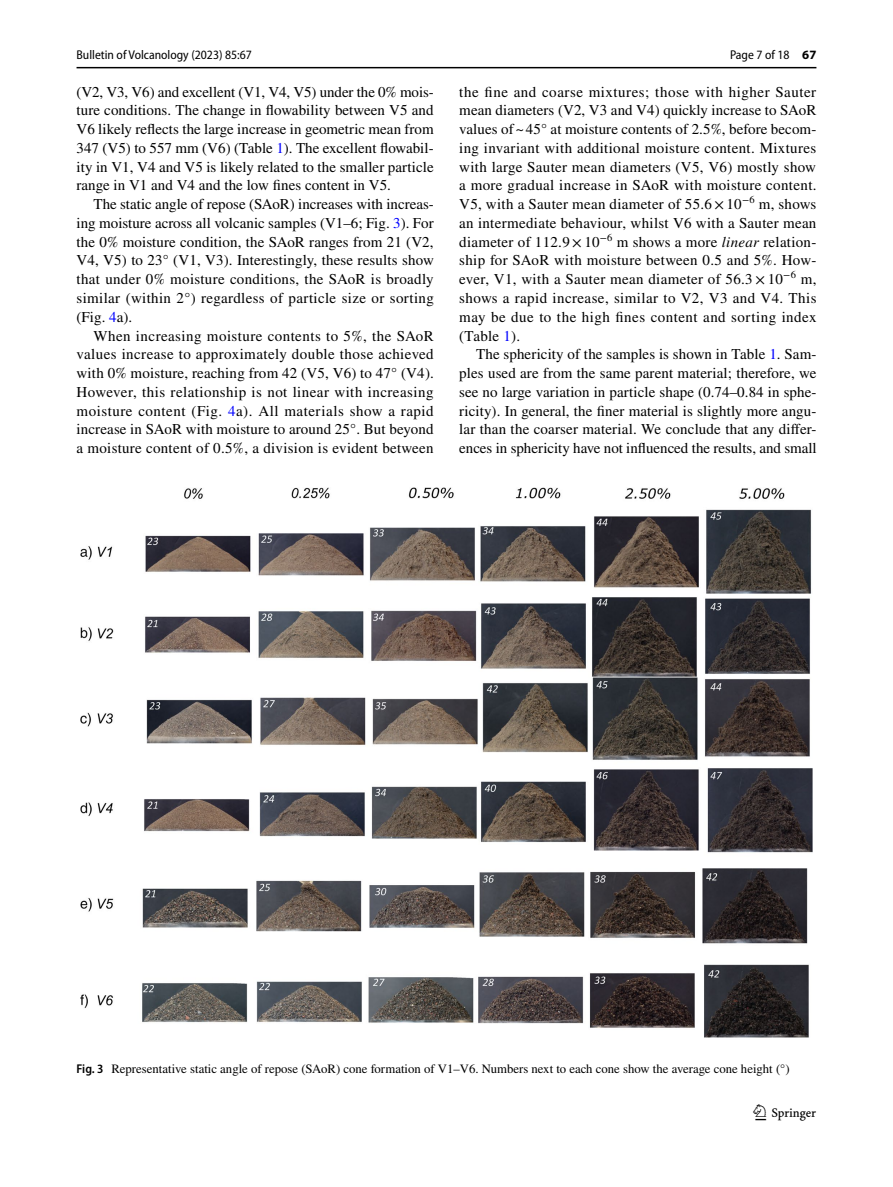
<style>
.page{position:relative;width:893px;height:1187px;background:#fff}
.page>*{position:absolute;margin:0;border:0;box-sizing:border-box;transform-origin:0 0}
.t1{font:22.5px "Springnew Regular 3";color:#000}
.t2{font:15px/18.8px "STIX";letter-spacing:.02em;color:#000;text-align:justify}
.t3{font:12.75px "STIX";color:#000}
.t4{font:semi-condensed 12.75px "Myriad Pro";color:#000}
.s1{color:#00f}
.s2{font-weight:700;font-stretch:normal}
.s3{font-style:italic}
.s4{font-family:"Myriad Pro";font-weight:600;font-stretch:semi-condensed}
</style>
<div class="page">
<hr style="left:77px;top:67px;width:739px;height:1px;background:#000">
<img style="left:81px;top:487px;width:731px;height:550px">
<p class="t4" style="left:77px;top:48px;width:177px">Bulletin of Volcanology (2023) 85:67</p>
<p class="t2" style="left:77px;top:83px;width:359px">(V2, V3, V6) and excellent (V1, V4, V5) under the 0% mois&shy;ture conditions. The change in flowability between V5 and V6 likely reflects the large increase in geometric mean from 347 (V5) to 557 mm (V6) (Table <span class="s1">1</span>). The excellent flowabil&shy;ity in V1, V4 and V5 is likely related to the smaller particle range in V1 and V4 and the low fines content in V5.</p>
<p class="t2" style="left:77px;top:196px;width:359px;text-indent:17px">The static angle of repose (SAoR) increases with increas&shy;ing moisture across all volcanic samples (V1–6; Fig. <span class="s1">3</span>). For the 0% moisture condition, the SAoR ranges from 21 (V2, V4, V5) to 23° (V1, V3). Interestingly, these results show that under 0% moisture conditions, the SAoR is broadly similar (within 2°) regardless of particle size or sorting (Fig. <span class="s1">4</span>a).</p>
<p class="t2" style="left:77px;top:327px;width:359px;text-indent:17px">When increasing moisture contents to 5%, the SAoR values increase to approximately double those achieved with 0% moisture, reaching from 42 (V5, V6) to 47° (V4).<br>However, this relationship is not linear with increasing moisture content (Fig. <span class="s1">4</span>a). All materials show a rapid increase in SAoR with moisture to around 25°. But beyond a moisture content of 0.5%, a division is evident between</p>
<p class="t4" style="left:730px;top:48px;width:88px">Page 7 of 18 <span class="s2">67</span></p>
<p class="t2" style="left:459px;top:83px;width:359px">the fine and coarse mixtures; those with higher Sauter mean diameters (V2, V3 and V4) quickly increase to SAoR values of ~45° at moisture contents of 2.5%, before becom&shy;ing invariant with additional moisture content. Mixtures with large Sauter mean diameters (V5, V6) mostly show a more gradual increase in SAoR with moisture content.<br>V5, with a Sauter mean diameter of 55.6 × -10<sup>−6</sup> m, shows an intermediate behaviour, whilst V6 with a Sauter mean diameter of 112.9 × -10<sup>−6</sup> m shows a more <span class="s3">linear</span> relation&shy;ship for SAoR with moisture between 0.5 and 5%. How&shy;ever, V1, with a Sauter mean diameter of 56.3 × -10<sup>−6</sup> m, shows a rapid increase, similar to V2, V3 and V4. This may be due to the high fines content and sorting index (Table <span class="s1">1</span>).</p>
<p class="t2" style="left:459px;top:346px;width:359px;text-indent:17px">The sphericity of the samples is shown in Table <span class="s1">1</span>. Sam&shy;ples used are from the same parent material; therefore, we see no large variation in particle shape (0.74–0.84 in sphe&shy;ricity). In general, the finer material is slightly more angu&shy;lar than the coarser material. We conclude that any differ&shy;ences in sphericity have not influenced the results, and small</p>
<p class="t3" style="left:77px;top:1059px;width:715px"><span class="s4">Fig. 3</span> Representative static angle of repose (SAoR) cone formation of V1–V6. Numbers next to each cone show the average cone height (°)</p>
<h1 class="t1" style="left:755px;top:1104px;width:62px">1 3</h1>
</div>
